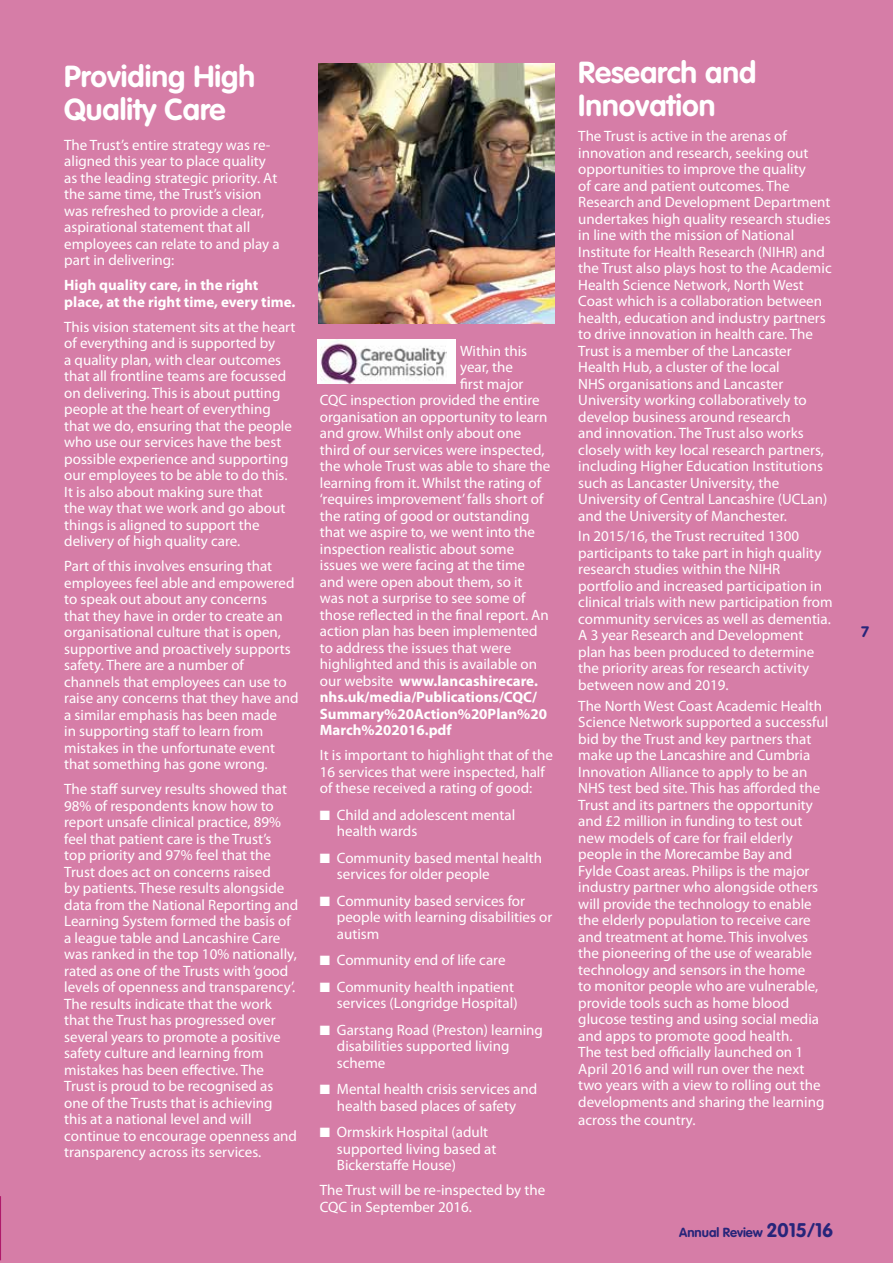
<style>
.page{position:relative;width:893px;height:1263px;background:#d67da7}
.page>*{position:absolute;margin:0;border:0;box-sizing:border-box;transform-origin:0 0}
.t1{font:700 30px/33px "VAG Rounded";color:#fff}
.t2{font:15px/16.5px "Myriad Pro";color:#fff}
.t3{font:700 15px/16.5px "Myriad Pro";color:#fff}
.t4{font:700 15px "VAG Rounded";color:#27257a}
.t5{font:700 12.9px "VAG Rounded";color:#27257a}
.s1{font-weight:400}
.s2{font-size:19.5px}
</style>
<div class="page">
<img style="left:319px;top:64px;width:235px;height:259px">
<div style="left:318px;top:339px;width:138px;height:45px;background:#fff"></div>
<img style="left:321px;top:339px;width:125px;height:45px">
<svg style="left:0;top:1196px;width:1px;height:64px"></svg>
<h1 class="t1" style="left:64px;top:60px;width:192px">Providing High<br>Quality Care</h1>
<p class="t2" style="left:64px;top:137px;width:217px">The Trust’s entire strategy was re&shy;aligned this year to place quality as the leading strategic priority. At the same time, the Trust’s vision was refreshed to provide a clear, aspirational statement that all employees can relate to and play a part in delivering:</p>
<p class="t3" style="left:64px;top:277px;width:233px">High quality care, in the right place, at the right time, every time.</p>
<p class="t2" style="left:64px;top:319px;width:233px">This vision statement sits at the heart of everything and is supported by<br>a quality plan, with clear outcomes that all frontline teams are focussed on delivering. This is about putting people at the heart of everything that we do, ensuring that the people who use our services have the best possible experience and supporting our employees to be able to do this.<br>It is also about making sure that<br>the way that we work and go about things is aligned to support the delivery of high quality care.</p>
<p class="t2" style="left:64px;top:558px;width:236px">Part of this involves ensuring that employees feel able and empowered to speak out about any concerns<br>that they have in order to create an organisational culture that is open, supportive and proactively supports safety. There are a number of channels that employees can use to raise any concerns that they have and a similar emphasis has been made<br>in supporting staff to learn from mistakes in the unfortunate event that something has gone wrong.</p>
<p class="t2" style="left:64px;top:781px;width:236px">The staff survey results showed that 98% of respondents know how to report unsafe clinical practice, 89% feel that patient care is the Trust’s<br>top priority and 97% feel that the Trust does act on concerns raised<br>by patients. These results alongside data from the National Reporting and Learning System formed the basis of a league table and Lancashire Care was ranked in the top 10% nationally, rated as one of the Trusts with ‘good levels of openness and transparency’.<br>The results indicate that the work that the Trust has progressed over several years to promote a positive safety culture and learning from mistakes has been effective. The Trust is proud to be recognised as one of the Trusts that is achieving this at a national level and will continue to encourage openness and transparency across its services.</p>
<p class="t2" style="left:460px;top:343px;width:69px">Within this</p>
<p class="t2" style="left:460px;top:359px;width:54px">year, the</p>
<p class="t2" style="left:460px;top:376px;width:65px">first major</p>
<p class="t2" style="left:320px;top:392px;width:221px">CQC inspection provided the entire</p>
<p class="t2" style="left:320px;top:409px;width:229px">organisation an opportunity to learn</p>
<p class="t2" style="left:320px;top:425px;width:203px">and grow. Whilst only about one</p>
<p class="t2" style="left:320px;top:442px;width:226px">third of our services were inspected,</p>
<p class="t2" style="left:320px;top:458px;width:232px">the whole Trust was able to share the</p>
<p class="t2" style="left:320px;top:475px;width:223px">learning from it. Whilst the rating of</p>
<p class="t2" style="left:320px;top:491px;width:225px">‘requires improvement’ falls short of</p>
<p class="t2" style="left:320px;top:508px;width:211px">the rating of good or outstanding</p>
<p class="t2" style="left:320px;top:524px;width:217px">that we aspire to, we went into the</p>
<p class="t2" style="left:320px;top:541px;width:196px">inspection realistic about some</p>
<p class="t2" style="left:320px;top:557px;width:207px">issues we were facing at the time</p>
<p class="t2" style="left:320px;top:574px;width:204px">and were open about them, so it</p>
<p class="t2" style="left:320px;top:590px;width:207px">was not a surprise to see some of</p>
<p class="t2" style="left:320px;top:607px;width:230px">those reflected in the final report. An</p>
<p class="t2" style="left:320px;top:623px;width:219px">action plan has been implemented</p>
<p class="t2" style="left:320px;top:640px;width:193px">to address the issues that were</p>
<p class="t2" style="left:320px;top:656px;width:219px">highlighted and this is available on</p>
<p class="t3" style="left:320px;top:673px;width:220px"><span class="s1">our website</span> www.lancashirecare.</p>
<p class="t3" style="left:320px;top:689px;width:219px">nhs.uk/media/Publications/CQC/</p>
<p class="t3" style="left:320px;top:706px;width:229px">Summary%20Action%20Plan%20</p>
<p class="t3" style="left:320px;top:722px;width:133px">March%202016.pdf</p>
<p class="t2" style="left:320px;top:747px;width:235px">It is important to highlight that of the<br>16 services that were inspected, half of these received a rating of good:</p>
<p class="t2" style="left:337px;top:807px;width:180px;text-indent:-17px">■ Child and adolescent mental health wards</p>
<p class="t2" style="left:337px;top:850px;width:207px;text-indent:-17px">■ Community based mental health services for older people</p>
<p class="t2" style="left:337px;top:893px;width:217px;text-indent:-17px">■ Community based services for people with learning disabilities or autism</p>
<p class="t2" style="left:320px;top:952px;width:187px">■ Community end of life care</p>
<p class="t2" style="left:320px;top:979px;width:199px;text-align:right">■ Community health inpatient services (Longridge Hospital)</p>
<p class="t2" style="left:337px;top:1022px;width:208px;text-indent:-17px">■ Garstang Road (Preston) learning disabilities supported living scheme</p>
<p class="t2" style="left:320px;top:1081px;width:219px;text-align:center">■ Mental health crisis services and health based places of safety</p>
<p class="t2" style="left:337px;top:1124px;width:161px;text-indent:-17px">■ Ormskirk Hospital (adult supported living based at<br>Bickerstaffe House)</p>
<p class="t2" style="left:320px;top:1182px;width:227px">The Trust will be re-inspected by the<br>CQC in September 2016.</p>
<h1 class="t1" style="left:578px;top:56px;width:180px">Research and<br>Innovation</h1>
<p class="t2" style="left:578px;top:128px;width:255px">The Trust is active in the arenas of innovation and research, seeking out opportunities to improve the quality<br>of care and patient outcomes. The Research and Development Department undertakes high quality research studies in line with the mission of National Institute for Health Research (NIHR) and the Trust also plays host to the Academic Health Science Network, North West Coast which is a collaboration between health, education and industry partners to drive innovation in health care. The Trust is a member of the Lancaster Health Hub, a cluster of the local<br>NHS organisations and Lancaster University working collaboratively to develop business around research<br>and innovation. The Trust also works closely with key local research partners, including Higher Education Institutions such as Lancaster University, the University of Central Lancashire (UCLan) and the University of Manchester.</p>
<p class="t2" style="left:578px;top:528px;width:256px">In 2015/16, the Trust recruited 1300 participants to take part in high quality research studies within the NIHR portfolio and increased participation in clinical trials with new participation from community services as well as dementia.<br>A 3 year Research and Development plan has been produced to determine the priority areas for research activity between now and 2019.</p>
<p class="t2" style="left:578px;top:697px;width:251px">The North West Coast Academic Health Science Network supported a successful bid by the Trust and key partners that make up the Lancashire and Cumbria Innovation Alliance to apply to be an NHS test bed site. This has afforded the Trust and its partners the opportunity and £2 million in funding to test out new models of care for frail elderly people in the Morecambe Bay and Fylde Coast areas. Philips is the major industry partner who alongside others will provide the technology to enable the elderly population to receive care and treatment at home. This involves the pioneering of the use of wearable technology and sensors in the home<br>to monitor people who are vulnerable, provide tools such as home blood glucose testing and using social media and apps to promote good health.<br>The test bed officially launched on 1<br>April 2016 and will run over the next two years with a view to rolling out the developments and sharing the learning</p>
<p class="t2" style="left:578px;top:1111px;width:119px">across the country.</p>
<p class="t5" style="left:679px;top:1224px;width:156px">Annual Review <span class="s2">2015/16</span></p>
<p class="t4" style="left:861px;top:623px;width:10px">7</p>
</div>
